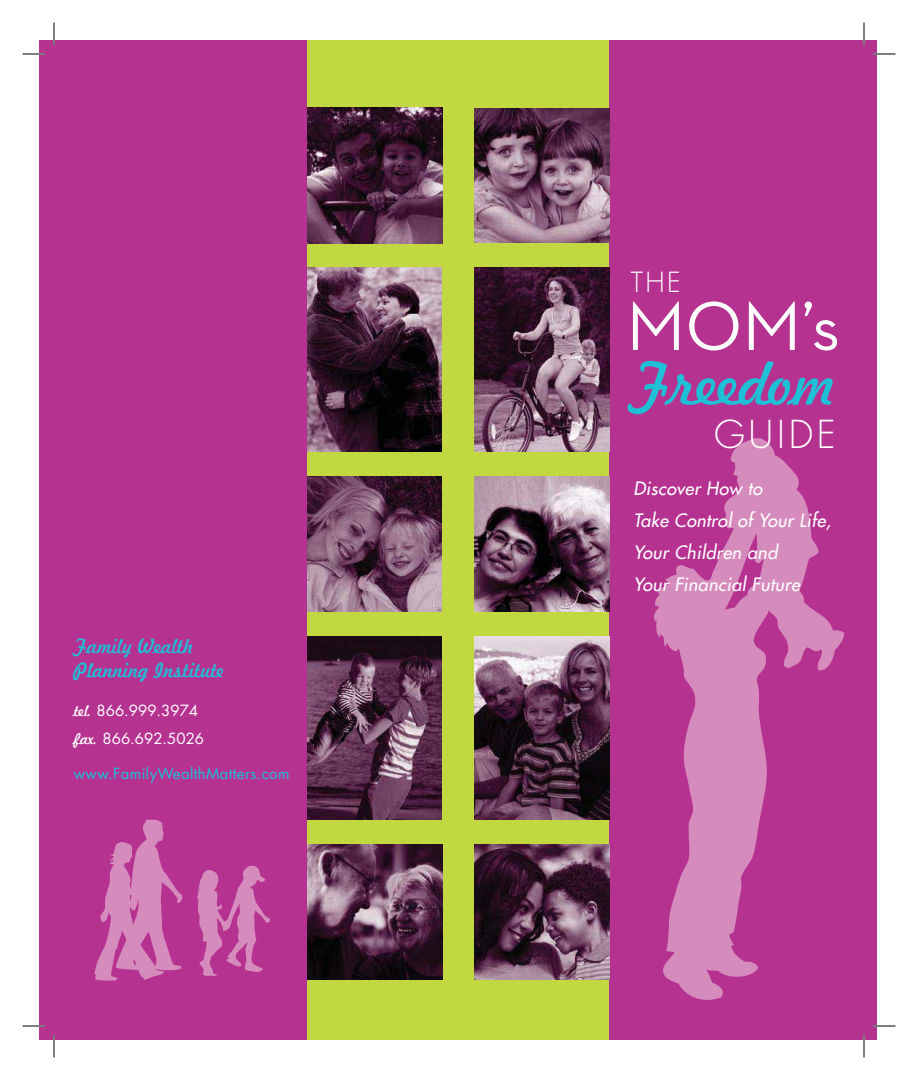
<style>
.page{position:relative;width:918px;height:1080px;background:#fff}
.page>*{position:absolute;margin:0;border:0;box-sizing:border-box;transform-origin:0 0}
.t1{font:70.5px "Neutra Text TF";color:#fff}
.t2{font:58.5px "Jott 43 Normal";color:#1fc0d6}
.t3{font:300 37.5px "Futura LT";letter-spacing:.1em;color:#fff}
.t4{font:300 27px "Futura LT";color:#fff}
.t5{font:19.5px/23.4px "Jott 43 Normal";color:#1fc0d6}
.t6{font:italic 18px/32.1px "Futura LT";letter-spacing:.02em;color:#fff}
.t7{font:15px/27.6px "Futura LT";color:#fff}
.t8{font:15px "Futura LT";letter-spacing:.025em;color:#1fc0d6}
.s1{font-family:"Jott 43 Normal"}
</style>
<div class="page">
<div style="left:452px;top:40px;width:411px;height:1000px;background:#c2d840"></div>
<div style="left:609px;top:40px;width:268px;height:1000px;background:#b53291"></div>
<svg style="left:654px;top:438px;width:190px;height:562px"></svg>
<div style="left:53px;top:40px;width:411px;height:1000px;background:#c2d840"></div>
<img style="left:307px;top:108px;width:135px;height:135px">
<img style="left:307px;top:268px;width:135px;height:183px">
<img style="left:307px;top:476px;width:135px;height:135px">
<img style="left:307px;top:636px;width:135px;height:184px">
<img style="left:307px;top:845px;width:135px;height:135px">
<div style="left:39px;top:40px;width:268px;height:1000px;background:#b53291"></div>
<svg style="left:197px;top:865px;width:73px;height:112px"></svg>
<svg style="left:95px;top:819px;width:88px;height:162px"></svg>
<img style="left:474px;top:108px;width:135px;height:135px">
<img style="left:474px;top:268px;width:135px;height:183px">
<img style="left:474px;top:476px;width:135px;height:135px">
<img style="left:474px;top:636px;width:135px;height:184px">
<img style="left:474px;top:845px;width:135px;height:135px">
<hr style="left:22px;top:53px;width:23px;height:2px;background:#fff">
<hr style="left:873px;top:53px;width:23px;height:2px;background:#fff">
<hr style="left:22px;top:1025px;width:23px;height:2px;background:#fff">
<hr style="left:873px;top:1025px;width:23px;height:2px;background:#fff">
<hr style="left:53px;top:22px;width:2px;height:23px;background:#fff">
<hr style="left:53px;top:1035px;width:2px;height:23px;background:#fff">
<hr style="left:863px;top:22px;width:2px;height:23px;background:#fff">
<hr style="left:863px;top:1035px;width:2px;height:23px;background:#fff">
<svg style="left:22px;top:54px;width:23px;height:1px"></svg>
<svg style="left:873px;top:54px;width:23px;height:1px"></svg>
<svg style="left:22px;top:1026px;width:23px;height:1px"></svg>
<svg style="left:873px;top:1026px;width:23px;height:1px"></svg>
<svg style="left:54px;top:22px;width:1px;height:23px"></svg>
<svg style="left:54px;top:1035px;width:1px;height:23px"></svg>
<svg style="left:864px;top:22px;width:1px;height:23px"></svg>
<svg style="left:864px;top:1035px;width:1px;height:23px"></svg>
<p class="t5" style="left:74px;top:632px;width:151px">Family Wealth<br>Planning Institute</p>
<p class="t7" style="left:74px;top:697px;width:132px"><span class="s1">tel.</span> 866.999.3974 <span class="s1">fax.</span> 866.692.5026</p>
<p class="t8" style="left:74px;top:763px;width:217px">www.FamilyWealthMatters.com</p>
<h3 class="t4" style="left:631px;top:266px;width:52px">THE</h3>
<h1 class="t1" style="left:626px;top:283px;width:215px">MOM’s</h1>
<h2 class="t2" style="left:631px;top:332px;width:206px">Freedom</h2>
<h3 class="t3" style="left:714px;top:412px;width:123px">GUIDE</h3>
<p class="t6" style="left:634px;top:472px;width:199px">Discover How to<br>Take Control of Your Life,<br>Your Children and<br>Your Financial Future</p>
</div>
